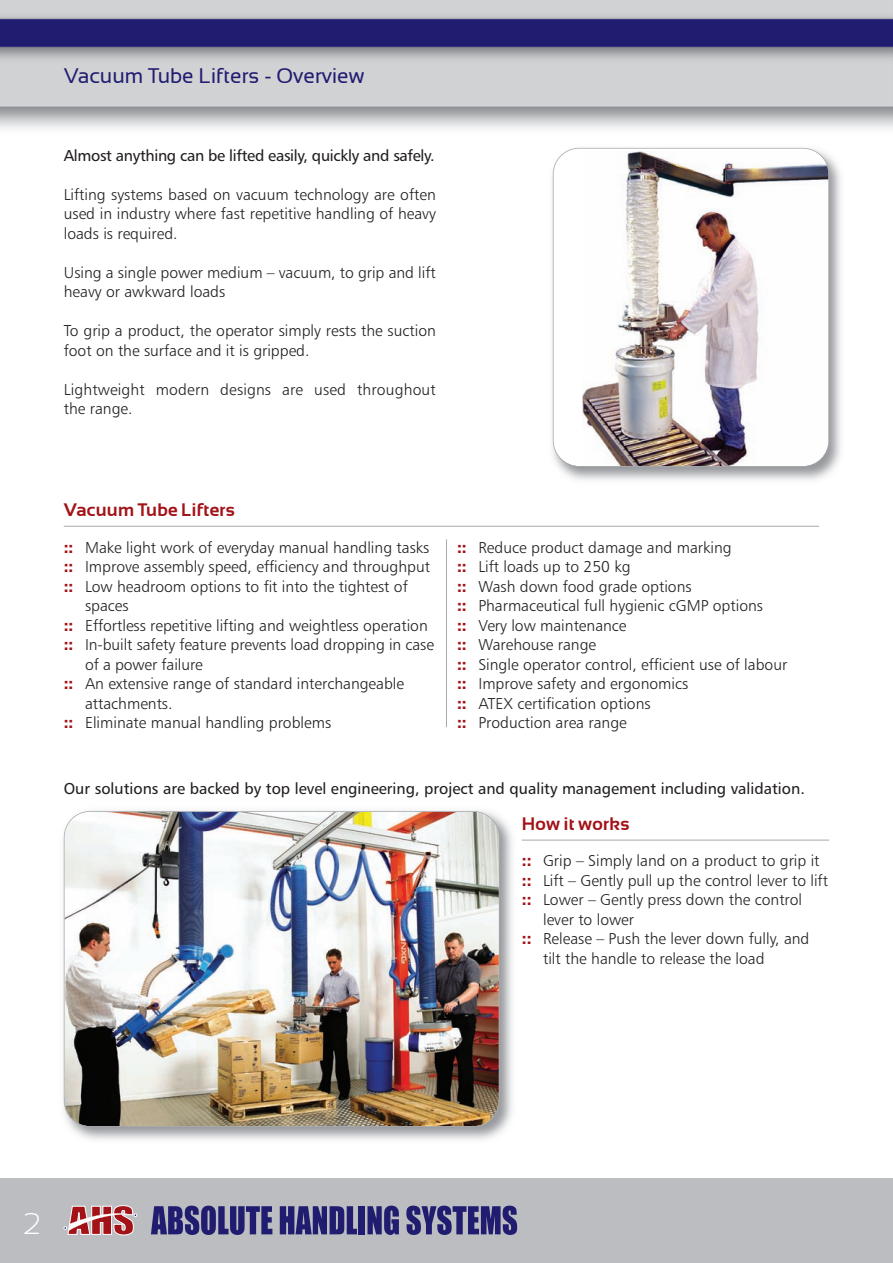
<style>
.page{position:relative;width:893px;height:1263px;background:#fff}
.page>*{position:absolute;margin:0;border:0;box-sizing:border-box;transform-origin:0 0}
.t1{font:300 30px "Sansation";color:#fff}
.t2{font:21px "Sansation";color:#201c70}
.t3{font:700 18px "Sansation";letter-spacing:.015em;color:#a21217}
.t4{font:15.75px/19.5px "Humanist 777 BT Light B";color:#231f20}
.t5{font:15.75px "Humanist 777 BT Roman B";color:#231f20}
.t6{font:15.75px "Humanist 777 BT Roman B";letter-spacing:-.02em;color:#231f20}
.s1{font-family:"Humanist 777 BT Black B";color:#a21217}
</style>
<div class="page">
<div style="left:0;top:1178px;width:893px;height:85px;background:#bcbdc0"></div>
<img style="left:0;top:0;width:893px;height:129px">
<svg style="left:151px;top:1205px;width:121px;height:30px"></svg>
<svg style="left:280px;top:1206px;width:77px;height:28px"></svg>
<div style="left:359px;top:1206px;width:6px;height:28px;background:#201c70"></div>
<svg style="left:367px;top:1205px;width:32px;height:30px"></svg>
<svg style="left:406px;top:1205px;width:111px;height:30px"></svg>
<svg style="left:64px;top:1205px;width:73px;height:30px"></svg>
<img style="left:552px;top:147px;width:289px;height:333px">
<div style="left:554px;top:149px;width:274px;height:317px;background:#fff;border-radius:26px"></div>
<img style="left:582px;top:151px;width:246px;height:315px">
<div style="left:553px;top:148px;width:276px;height:319px;border:2px solid #a8a9ad;border-radius:26px"></div>
<img style="left:63px;top:810px;width:449px;height:330px">
<img style="left:65px;top:812px;width:434px;height:314px;border-radius:26px">
<div style="left:64px;top:811px;width:436px;height:316px;border:2px solid #a8a9ad;border-radius:26px"></div>
<hr style="left:446px;top:539px;width:1px;height:188px;background:#a8a9ad">
<hr style="left:64px;top:526px;width:755px;height:1px;background:#a8a9ad">
<hr style="left:522px;top:840px;width:307px;height:1px;background:#a8a9ad">
<h2 class="t2" style="left:64px;top:68px;width:302px">Vacuum Tube Lifters - Overview</h2>
<p class="t6" style="left:64px;top:149px;width:372px">Almost anything can be lifted easily, quickly and safely.</p>
<p class="t4" style="left:64px;top:186px;width:374px;text-align:justify">Lifting systems based on vacuum technology are often used in industry where fast repetitive handling of heavy loads is required.</p>
<p class="t4" style="left:64px;top:264px;width:373px">Using a single power medium – vacuum, to grip and lift heavy or awkward loads</p>
<p class="t4" style="left:64px;top:322px;width:374px">To grip a product, the operator simply rests the suction foot on the surface and it is gripped.</p>
<p class="t4" style="left:64px;top:381px;width:374px">Lightweight modern designs are used throughout the range.</p>
<p class="t3" style="left:64px;top:503px;width:173px">Vacuum Tube Lifters</p>
<p class="t4" style="left:64px;top:539px;width:367px"><span class="s1">::</span> Make light work of everyday manual handling tasks</p>
<p class="t4" style="left:64px;top:558px;width:368px"><span class="s1">::</span> Improve assembly speed, efficiency and throughput</p>
<p class="t4" style="left:64px;top:578px;width:346px"><span class="s1">::</span> Low headroom options to fit into the tightest of</p>
<p class="t4" style="left:85px;top:597px;width:45px">spaces</p>
<p class="t4" style="left:64px;top:617px;width:366px"><span class="s1">::</span> Effortless repetitive lifting and weightless operation</p>
<p class="t4" style="left:64px;top:636px;width:372px"><span class="s1">::</span> In-built safety feature prevents load dropping in case</p>
<p class="t4" style="left:85px;top:656px;width:119px">of a power failure</p>
<p class="t4" style="left:64px;top:675px;width:342px"><span class="s1">::</span> An extensive range of standard interchangeable</p>
<p class="t4" style="left:85px;top:695px;width:89px">attachments.</p>
<p class="t4" style="left:64px;top:714px;width:269px"><span class="s1">::</span> Eliminate manual handling problems</p>
<p class="t4" style="left:457px;top:539px;width:332px"><span class="s1">::</span> Reduce product damage and marking<br><span class="s1">::</span> Lift loads up to 250 kg<br><span class="s1">::</span> Wash down food grade options<br><span class="s1">::</span> Pharmaceutical full hygienic cGMP options<br><span class="s1">::</span> Very low maintenance<br><span class="s1">::</span> Warehouse range<br><span class="s1">::</span> Single operator control, efficient use of labour <span class="s1">::</span> Improve safety and ergonomics<br><span class="s1">::</span> ATEX certification options<br><span class="s1">::</span> Production area range</p>
<p class="t5" style="left:64px;top:782px;width:743px">Our solutions are backed by top level engineering, project and quality management including validation.</p>
<p class="t3" style="left:522px;top:817px;width:109px">How it works</p>
<p class="t4" style="left:522px;top:852px;width:299px"><span class="s1">::</span> Grip – Simply land on a product to grip it</p>
<p class="t4" style="left:522px;top:872px;width:308px"><span class="s1">::</span> Lift – Gently pull up the control lever to lift</p>
<p class="t4" style="left:522px;top:891px;width:282px"><span class="s1">::</span> Lower – Gently press down the control</p>
<p class="t4" style="left:543px;top:911px;width:92px">lever to lower</p>
<p class="t4" style="left:522px;top:930px;width:289px"><span class="s1">::</span> Release – Push the lever down fully, and</p>
<p class="t4" style="left:543px;top:950px;width:223px">tilt the handle to release the load</p>
<h1 class="t1" style="left:23px;top:1212px;width:19px">2</h1>
</div>
